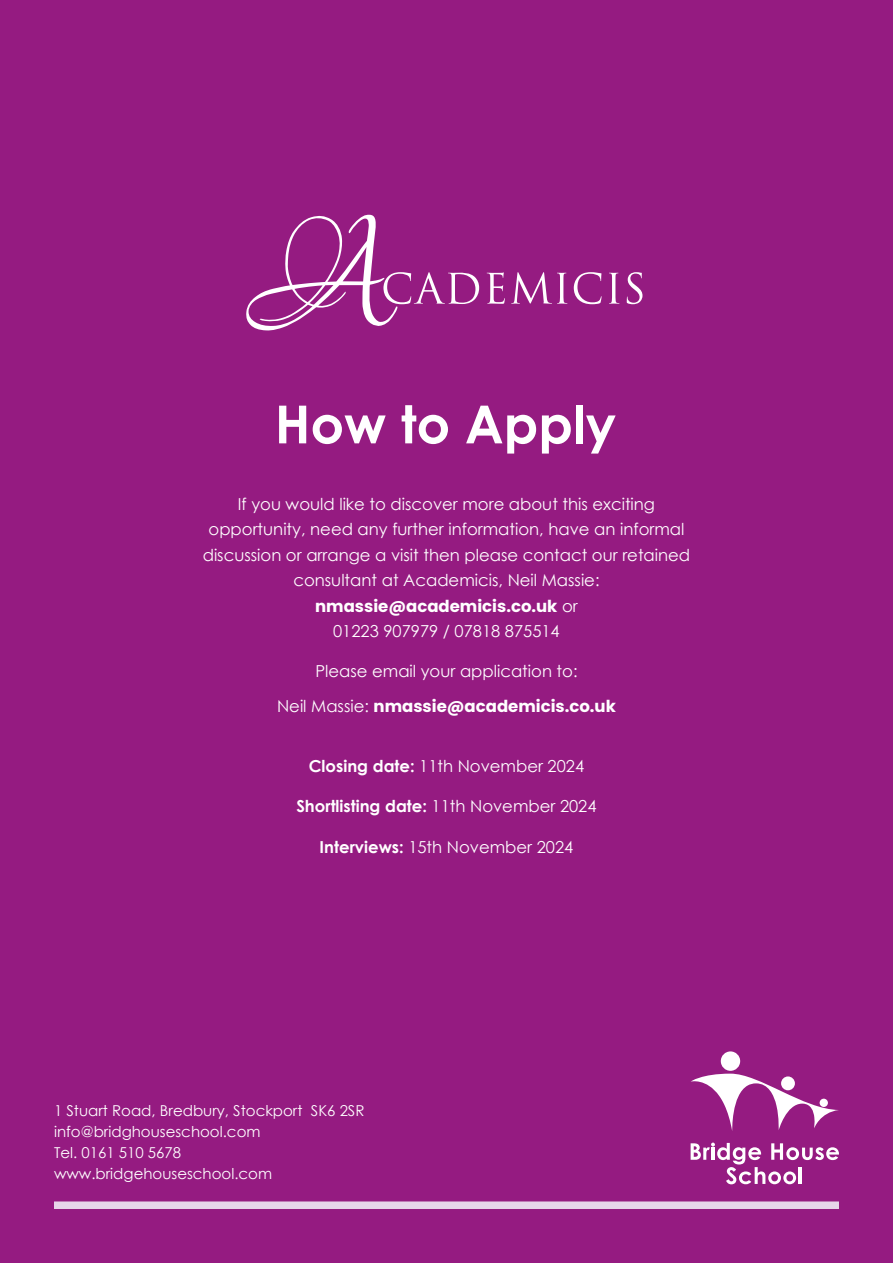
<style>
.page{position:relative;width:893px;height:1263px;background:#951b81}
.page>*{position:absolute;margin:0;border:0;box-sizing:border-box;transform-origin:0 0}
.t1{font:700 52.5px "Century Gothic";color:#fff}
.t2{font:16.5px/25.5px "Century Gothic";color:#fff;text-align:center}
.t3{font:700 16.5px "Poppins";color:#fff}
.t4{font:700 16.5px "Century Gothic";color:#fff}
.t5{font:15px/21px "Century Gothic";color:#fff}
.s1{font-family:"Century Gothic";font-weight:400}
.s2{font-weight:700}
.s3{font-weight:400}
</style>
<div class="page">
<svg style="left:487px;top:272px;width:18px;height:32px"></svg>
<svg style="left:511px;top:272px;width:56px;height:32px"></svg>
<svg style="left:574px;top:272px;width:28px;height:32px"></svg>
<svg style="left:609px;top:273px;width:10px;height:31px"></svg>
<svg style="left:627px;top:272px;width:15px;height:32px"></svg>
<svg style="left:246px;top:214px;width:233px;height:117px"></svg>
<div style="left:721px;top:1051px;width:19px;height:20px;background:#fff;border-radius:50%"></div>
<svg style="left:691px;top:1074px;width:148px;height:57px"></svg>
<svg style="left:691px;top:1142px;width:148px;height:42px"></svg>
<hr style="left:799px;top:1167px;width:3px;height:17px;background:#fff">
<div style="left:54px;top:1201px;width:785px;height:8px;background:#e7d5ea"></div>
<h1 class="t1" style="left:275px;top:384px;width:343px">How to Apply</h1>
<p class="t2" style="left:203px;top:491px;width:489px">If you would like to discover more about this exciting opportunity, need any further information, have an informal discussion or arrange a visit then please contact our retained consultant at Academicis, Neil Massie:</p>
<p class="t3" style="left:315px;top:596px;width:264px">nmassie@academicis.co.uk <span class="s1">or</span></p>
<p class="t2" style="left:333px;top:618px;width:228px">01223 907979 / 07818 875514</p>
<p class="t2" style="left:315px;top:658px;width:264px">Please email your application to:</p>
<p class="t3" style="left:277px;top:696px;width:340px"><span class="s1">Neil Massie:</span> nmassie@academicis.co.uk</p>
<p class="t2" style="left:309px;top:753px;width:277px"><span class="s2">Closing date:</span> 11th November 2024</p>
<p class="t4" style="left:296px;top:794px;width:302px">Shortlisting date: <span class="s3">11th November 2024</span></p>
<p class="t2" style="left:320px;top:834px;width:255px"><span class="s2">Interviews:</span> 15th November 2024</p>
<p class="t5" style="left:54px;top:1099px;width:312px">1 Stuart Road, Bredbury, Stockport SK6 2SR info@bridghouseschool.com<br>Tel. 0161 510 5678 www.bridgehouseschool.com</p>
</div>
